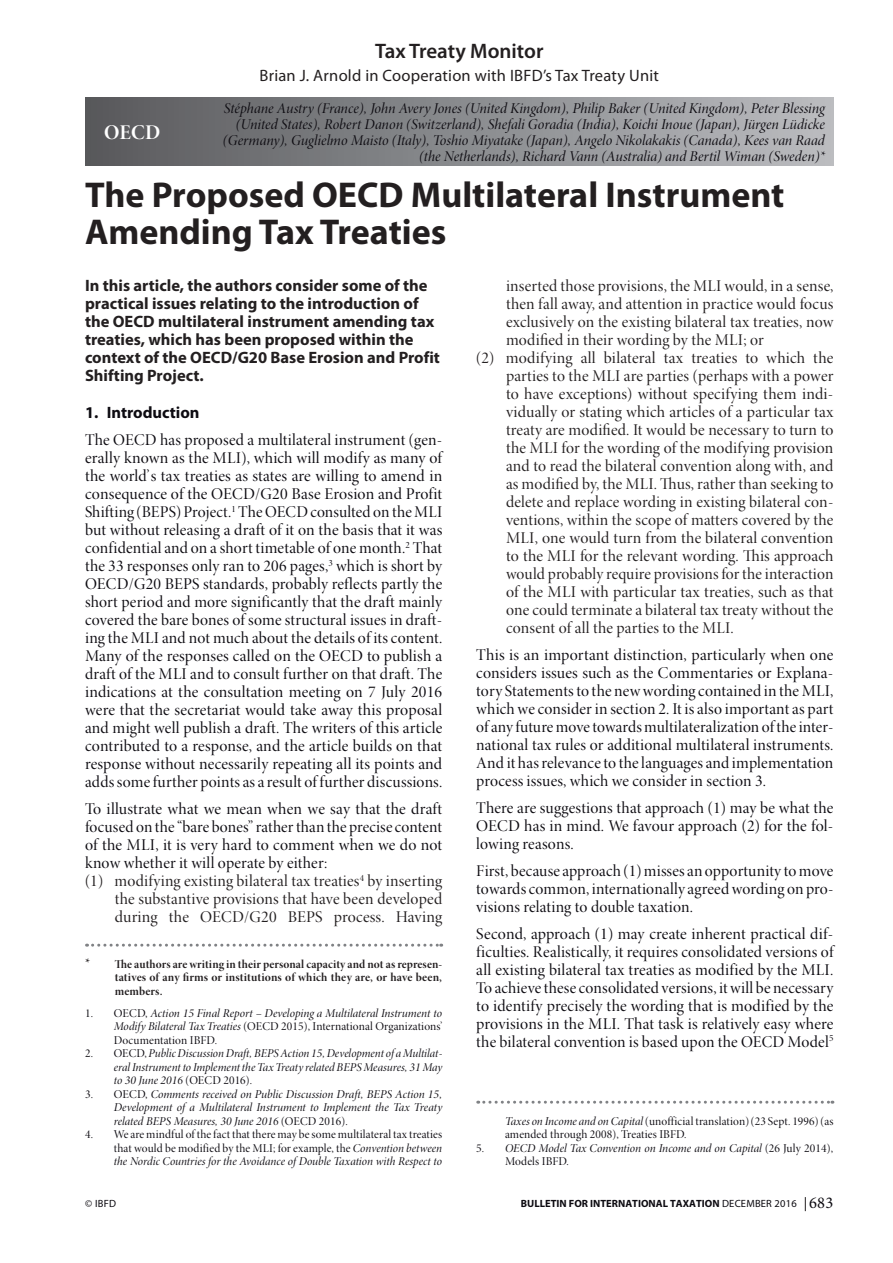
<style>
.page{position:relative;width:893px;height:1263px;background:#fff}
.page>*{position:absolute;margin:0;border:0;box-sizing:border-box;transform-origin:0 0}
.t1{font:700 36px/37.5px "Myriad Pro";color:#231f20}
.t2{font:600 21px "Myriad Pro";color:#231f20}
.t3{font:21px "Minion Pro Bold Disp";color:#fff}
.t4{font:16.5px/18px "Minion Pro Disp";letter-spacing:.01em;color:#0d0b11;text-align:justify}
.t5{font:16.5px "Minion Pro Disp";letter-spacing:.01em;color:#231f20}
.t6{font:700 16.5px/18px "Myriad Pro";color:#231f20}
.t7{font:16.5px "Myriad Pro";letter-spacing:.015em;color:#231f20}
.t8{font:700 16.5px "Myriad Pro";color:#0d0b11}
.t9{font:15px/15.9px "Minion Pro It Disp";color:#0d0b11;text-align:right}
.t10{font:12px/13.5px "Minion Pro It Disp";color:#0d0b11;text-align:justify}
.t11{font:12px/13.5px "Minion Pro Disp";letter-spacing:.015em;color:#0d0b11}
.t12{font:12px/13.5px "Minion Pro Bold Disp";letter-spacing:.01em;color:#231f20;text-align:justify}
.t13{font:700 10.5px "Myriad Pro";color:#0d0b11}
.t14{font:10.5px "Myriad Pro";color:#0d0b11}
.s1{font-size:15px}
.s2{font-family:"Minion Pro Disp"}
.s3{font-family:"Minion Pro It Disp"}
.s4{font-weight:400}
.s5{font-family:"Minion Pro";font-weight:400;font-size:16.5px}
</style>
<div class="page">
<svg style="left:805px;top:1197px;width:1px;height:14px"></svg>
<svg style="left:87px;top:944px;width:355px;height:3px"></svg>
<svg style="left:478px;top:1101px;width:355px;height:3px"></svg>
<div style="left:85px;top:98px;width:748px;height:68px;background:linear-gradient(to right,#58595c,#bbbcc0)"></div>
<p class="t3" style="left:104px;top:120px;width:58px">OECD</p>
<p class="t2" style="left:375px;top:40px;width:170px">Tax Treaty Monitor</p>
<p class="t7" style="left:259px;top:66px;width:401px">Brian J. Arnold in Cooperation with IBFD’s Tax Treaty Unit</p>
<p class="t9" style="left:223px;top:101px;width:603px">Stéphane Austry (France), John Avery Jones (United Kingdom), Philip Baker (United Kingdom), Peter Blessing (United States), Robert Danon (Switzerland), Shefali Goradia (India), Koichi Inoue (Japan), Jürgen Lüdicke (Germany), Guglielmo Maisto (Italy), Toshio Miyatake (Japan), Angelo Nikolakakis (Canada), Kees van Raad (the Netherlands), Richard Vann (Australia) and Bertil Wiman (Sweden)*</p>
<h1 class="t1" style="left:85px;top:176px;width:701px">The Proposed OECD Multilateral Instrument<br>Amending Tax Treaties</h1>
<p class="t6" style="left:85px;top:277px;width:356px">In this article, the authors consider some of the practical issues relating to the introduction of the OECD multilateral instrument amending tax treaties, which has been proposed within the context of the OECD/G20 Base Erosion and Profit Shifting Project.</p>
<p class="t8" style="left:85px;top:403px;width:116px">1. Introduction</p>
<p class="t4" style="left:85px;top:431px;width:359px">The OECD has proposed a multilateral instrument (gen&shy;erally known as the MLI), which will modify as many of the world’s tax treaties as states are willing to amend in consequence of the OECD/G20 Base Erosion and Profit Shifting (BEPS) Project.<sup>1</sup> The OECD consulted on the MLI but without releasing a draft of it on the basis that it was confidential and on a short timetable of one month.<sup>2</sup> That the 33 responses only ran to 206 pages,<sup>3</sup> which is short by OECD/G20 BEPS standards, probably reflects partly the short period and more significantly that the draft mainly covered the bare bones of some structural issues in draft&shy;ing the MLI and not much about the details of its content.<br>Many of the responses called on the OECD to publish a draft of the MLI and to consult further on that draft. The indications at the consultation meeting on 7 July 2016 were that the secretariat would take away this proposal and might well publish a draft. The writers of this article contributed to a response, and the article builds on that response without necessarily repeating all its points and adds some further points as a result of further discussions.</p>
<p class="t4" style="left:85px;top:800px;width:359px">To illustrate what we mean when we say that the draft</p>
<p class="t4" style="left:85px;top:818px;width:359px">focused on the “bare bones” rather than the precise content</p>
<p class="t4" style="left:85px;top:836px;width:359px">of the MLI, it is very hard to comment when we do not</p>
<p class="t4" style="left:85px;top:854px;width:244px">know whether it will operate by either:</p>
<p class="t5" style="left:85px;top:871px;width:359px">(1) modifying existing bilateral tax treaties<sup>4</sup> by inserting</p>
<p class="t5" style="left:115px;top:889px;width:329px">the substantive provisions that have been developed</p>
<p class="t5" style="left:115px;top:907px;width:329px">during the OECD/G20 BEPS process. Having</p>
<p class="t12" style="left:115px;top:957px;width:329px;text-indent:-30px"><span class="s1">*</span> The authors are writing in their personal capacity and not as represen&shy;tatives of any firms or institutions of which they are, or have been, members.</p>
<p class="t10" style="left:85px;top:1006px;width:358px"><span class="s2">1. OECD,</span> Action 15 Final Report – Developing a Multilateral Instrument to</p>
<p class="t11" style="left:114px;top:1020px;width:330px"><span class="s3">Modify Bilateral Tax Treaties</span> (OECD 2015), International Organizations’<br>Documentation IBFD.</p>
<p class="t10" style="left:114px;top:1047px;width:330px;text-indent:-29px"><span class="s2">2. OECD,</span> Public Discussion Draft, BEPS Action 15, Development of a Multilat&shy;eral Instrument to Implement the Tax Treaty related BEPS Measures, 31 May to 30 June 2016 <span class="s2">(OECD 2016).</span></p>
<p class="t10" style="left:114px;top:1087px;width:330px;text-indent:-29px"><span class="s2">3. OECD,</span> Comments received on Public Discussion Draft, BEPS Action 15, Development of a Multilateral Instrument to Implement the Tax Treaty related BEPS Measures, 30 June 2016 <span class="s2">(OECD 2016).</span></p>
<p class="t11" style="left:85px;top:1128px;width:359px;text-align:right">4. We are mindful of the fact that there may be some multilateral tax treaties that would be modified by the MLI; for example, the <span class="s3">Convention between</span></p>
<p class="t10" style="left:114px;top:1155px;width:330px">the Nordic Countries for the Avoidance of Double Taxation with Respect to</p>
<p class="t5" style="left:506px;top:276px;width:329px">inserted those provisions, the MLI would, in a sense,</p>
<p class="t5" style="left:506px;top:294px;width:329px">then fall away, and attention in practice would focus</p>
<p class="t5" style="left:506px;top:312px;width:329px">exclusively on the existing bilateral tax treaties, now</p>
<p class="t5" style="left:506px;top:330px;width:259px">modified in their wording by the MLI; or</p>
<p class="t5" style="left:476px;top:348px;width:359px">(2) modifying all bilateral tax treaties to which the</p>
<p class="t5" style="left:506px;top:366px;width:329px">parties to the MLI are parties (perhaps with a power</p>
<p class="t5" style="left:506px;top:384px;width:329px">to have exceptions) without specifying them indi-</p>
<p class="t5" style="left:506px;top:402px;width:329px">vidually or stating which articles of a particular tax</p>
<p class="t5" style="left:506px;top:420px;width:329px">treaty are modified. It would be necessary to turn to</p>
<p class="t5" style="left:506px;top:438px;width:329px">the MLI for the wording of the modifying provision</p>
<p class="t5" style="left:506px;top:456px;width:329px">and to read the bilateral convention along with, and</p>
<p class="t5" style="left:506px;top:474px;width:329px">as modified by, the MLI. Thus, rather than seeking to</p>
<p class="t5" style="left:506px;top:492px;width:329px">delete and replace wording in existing bilateral con-</p>
<p class="t5" style="left:506px;top:510px;width:329px">ventions, within the scope of matters covered by the</p>
<p class="t5" style="left:506px;top:528px;width:329px">MLI, one would turn from the bilateral convention</p>
<p class="t5" style="left:506px;top:546px;width:329px">to the MLI for the relevant wording. This approach</p>
<p class="t5" style="left:506px;top:564px;width:329px">would probably require provisions for the interaction</p>
<p class="t5" style="left:506px;top:582px;width:329px">of the MLI with particular tax treaties, such as that</p>
<p class="t5" style="left:506px;top:600px;width:329px">one could terminate a bilateral tax treaty without the</p>
<p class="t5" style="left:506px;top:618px;width:229px">consent of all the parties to the MLI.</p>
<p class="t4" style="left:476px;top:646px;width:359px">This is an important distinction, particularly when one considers issues such as the Commentaries or Explana&shy;tory Statements to the new wording contained in the MLI, which we consider in section 2. It is also important as part of any future move towards multilateralization of the inter&shy;national tax rules or additional multilateral instruments.<br>And it has relevance to the languages and implementation process issues, which we consider in section 3.</p>
<p class="t4" style="left:476px;top:799px;width:359px">There are suggestions that approach (1) may be what the OECD has in mind. We favour approach (2) for the fol&shy;lowing reasons.</p>
<p class="t4" style="left:476px;top:862px;width:359px">First, because approach (1) misses an opportunity to move towards common, internationally agreed wording on pro&shy;visions relating to double taxation.</p>
<p class="t4" style="left:476px;top:925px;width:359px">Second, approach (1) may create inherent practical dif&shy;ficulties. Realistically, it requires consolidated versions of all existing bilateral tax treaties as modified by the MLI.<br>To achieve these consolidated versions, it will be necessary to identify precisely the wording that is modified by the provisions in the MLI. That task is relatively easy where the bilateral convention is based upon the OECD Model<sup>5</sup></p>
<p class="t11" style="left:505px;top:1114px;width:330px"><span class="s3">Taxes on Income and on Capital</span> (unofficial translation) (23 Sept. 1996) (as amended through 2008), Treaties IBFD.</p>
<p class="t10" style="left:476px;top:1141px;width:358px"><span class="s2">5.</span> OECD Model Tax Convention on Income and on Capital <span class="s2">(26 July 2014),</span></p>
<p class="t11" style="left:505px;top:1155px;width:65px">Models IBFD.</p>
<p class="t14" style="left:85px;top:1197px;width:33px">© IBFD</p>
<p class="t13" style="left:521px;top:1197px;width:314px">BULLETIN FOR INTERNATIONAL TAXATION <span class="s4">DECEMBER 2016</span> <span class="s5">683</span></p>
</div>
